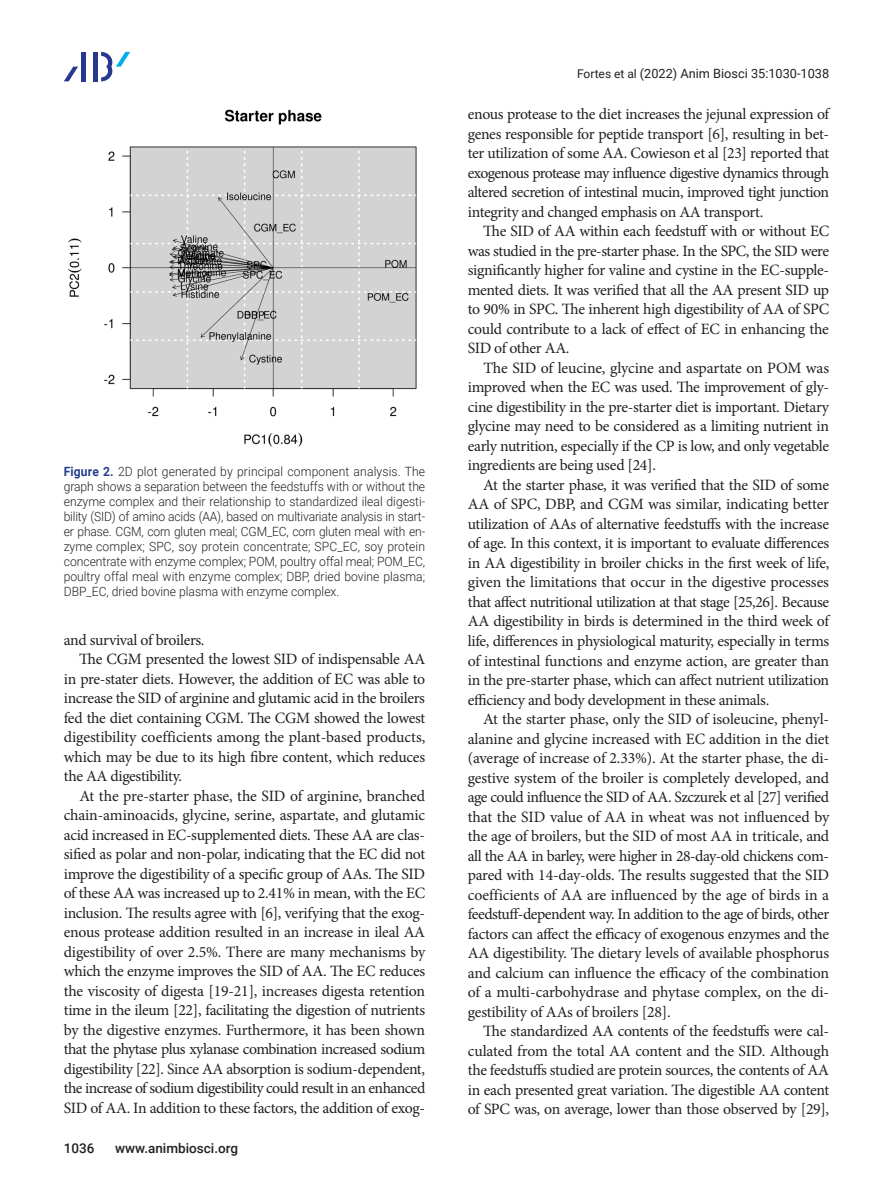
<style>
.page{position:relative;width:893px;height:1191px;background:#fff}
.page>*{position:absolute;margin:0;border:0;box-sizing:border-box;transform-origin:0 0}
.본문{font:15.75px/19.5px "Minion Pro";letter-spacing:-.02em;color:#231f20;text-align:justify}
.t1{font:500 13.5px "Roboto";color:#231f20}
.표_그림__제목{font:300 12.75px/15px "Roboto";color:#231f20;text-align:justify;scale:.95 1}
.t2{font:12.75px "Roboto";color:#231f20}
.s1{font-weight:700;color:#253f8e}
.s2{font-size:12px}
</style>
<div class="page">
<div style="left:93px;top:52px;width:5px;height:29px;background:#283890"></div>
<hr style="left:82px;top:52px;width:4px;height:29px;background:#283890">
<svg style="left:64px;top:67px;width:14px;height:14px"></svg>
<svg style="left:101px;top:52px;width:29px;height:29px"></svg>
<img style="left:68px;top:109px;width:349px;height:338px">
<p class="표_그림__제목" style="left:64px;top:463px;width:382px"><span class="s1">Figure 2.</span> 2D plot generated by principal component analysis. The graph shows a separation between the feedstuffs with or without the enzyme complex and their relationship to standardized ileal digesti&shy;bility (SID) of amino acids (AA), based on multivariate analysis in start&shy;er phase. CGM, corn gluten meal; CGM_EC, corn gluten meal with en&shy;zyme complex; SPC, soy protein concentrate; SPC_EC, soy protein concentrate with enzyme complex; POM, poultry offal meal; POM_EC, poultry offal meal with enzyme complex; DBP, dried bovine plasma; DBP_EC, dried bovine plasma with enzyme complex.</p>
<p class="본문" style="left:64px;top:630px;width:142px">and survival of broilers.</p>
<p class="본문" style="left:64px;top:649px;width:363px;text-indent:15px">The CGM presented the lowest SID of indispensable AA in pre-stater diets. However, the addition of EC was able to increase the SID of arginine and glutamic acid in the broilers fed the diet containing CGM. The CGM showed the lowest digestibility coefficients among the plant-based products, which may be due to its high fibre content, which reduces the AA digestibility.</p>
<p class="본문" style="left:64px;top:786px;width:363px;text-indent:16px">At the pre-starter phase, the SID of arginine, branched chain-aminoacids, glycine, serine, aspartate, and glutamic acid increased in EC-supplemented diets. These AA are clas&shy;sified as polar and non-polar, indicating that the EC did not improve the digestibility of a specific group of AAs. The SID of these AA was increased up to 2.41% in mean, with the EC inclusion. The results agree with [6], verifying that the exog&shy;enous protease addition resulted in an increase in ileal AA digestibility of over 2.5%. There are many mechanisms by which the enzyme improves the SID of AA. The EC reduces the viscosity of digesta [19-21], increases digesta retention time in the ileum [22], facilitating the digestion of nutrients by the digestive enzymes. Furthermore, it has been shown that the phytase plus xylanase combination increased sodium digestibility [22]. Since AA absorption is sodium-dependent, the increase of sodium digestibility could result in an enhanced SID of AA. In addition to these factors, the addition of exog-</p>
<p class="t1" style="left:64px;top:1138px;width:32px">1036</p>
<p class="t1" style="left:115px;top:1138px;width:125px">www.animbiosci.org</p>
<p class="t2" style="left:577px;top:65px;width:254px"><span class="s2">Fortes et al</span> (2022) Anim Biosci 35:1030-1038</p>
<p class="본문" style="left:468px;top:105px;width:363px">enous protease to the diet increases the jejunal expression of genes responsible for peptide transport [6], resulting in bet&shy;ter utilization of some AA. Cowieson et al [23] reported that exogenous protease may influence digestive dynamics through altered secretion of intestinal mucin, improved tight junction integrity and changed emphasis on AA transport.</p>
<p class="본문" style="left:468px;top:222px;width:363px;text-indent:15px">The SID of AA within each feedstuff with or without EC was studied in the pre-starter phase. In the SPC, the SID were significantly higher for valine and cystine in the EC-supple&shy;mented diets. It was verified that all the AA present SID up to 90% in SPC. The inherent high digestibility of AA of SPC could contribute to a lack of effect of EC in enhancing the SID of other AA.</p>
<p class="본문" style="left:468px;top:358px;width:363px;text-indent:16px">The SID of leucine, glycine and aspartate on POM was improved when the EC was used. The improvement of gly&shy;cine digestibility in the pre-starter diet is important. Dietary glycine may need to be considered as a limiting nutrient in early nutrition, especially if the CP is low, and only vegetable ingredients are being used [24].</p>
<p class="본문" style="left:468px;top:475px;width:363px;text-indent:15px">At the starter phase, it was verified that the SID of some AA of SPC, DBP, and CGM was similar, indicating better utilization of AAs of alternative feedstuffs with the increase of age. In this context, it is important to evaluate differences in AA digestibility in broiler chicks in the first week of life, given the limitations that occur in the digestive processes that affect nutritional utilization at that stage [25,26]. Because AA digestibility in birds is determined in the third week of life, differences in physiological maturity, especially in terms of intestinal functions and enzyme action, are greater than in the pre-starter phase, which can affect nutrient utilization efficiency and body development in these animals.</p>
<p class="본문" style="left:468px;top:709px;width:363px;text-indent:15px">At the starter phase, only the SID of isoleucine, phenyl&shy;alanine and glycine increased with EC addition in the diet (average of increase of 2.33%). At the starter phase, the di&shy;gestive system of the broiler is completely developed, and age could influence the SID of AA. Szczurek et al [27] verified that the SID value of AA in wheat was not influenced by the age of broilers, but the SID of most AA in triticale, and all the AA in barley, were higher in 28-day-old chickens com&shy;pared with 14-day-olds. The results suggested that the SID coefficients of AA are influenced by the age of birds in a feedstuff-dependent way. In addition to the age of birds, other factors can affect the efficacy of exogenous enzymes and the AA digestibility. The dietary levels of available phosphorus and calcium can influence the efficacy of the combination of a multi-carbohydrase and phytase complex, on the di&shy;gestibility of AAs of broilers [28].</p>
<p class="본문" style="left:468px;top:1021px;width:363px;text-indent:15px">The standardized AA contents of the feedstuffs were cal&shy;culated from the total AA content and the SID. Although the feedstuffs studied are protein sources, the contents of AA in each presented great variation. The digestible AA content of SPC was, on average, lower than those observed by [29],</p>
</div>
